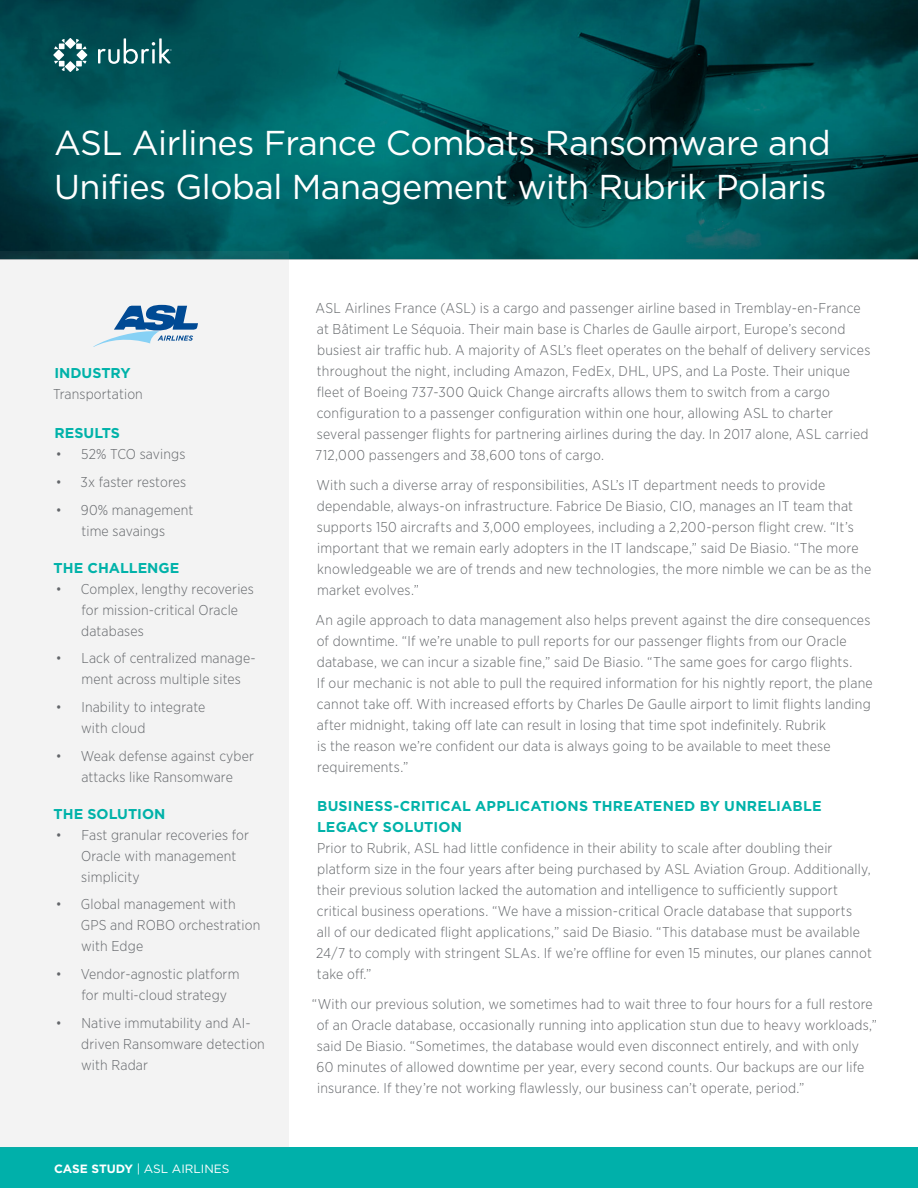
<style>
.page{position:relative;width:918px;height:1188px;background:#fff}
.page>*{position:absolute;margin:0;border:0;box-sizing:border-box;transform-origin:0 0}
.t1{font:34.5px/43.5px "Gotham";letter-spacing:-.015em;color:#fff}
.t2{font:300 14.25px/21px "Gotham Narrow";letter-spacing:.015em;color:#63666a}
.t3{font:700 14.25px/21px "Gotham";letter-spacing:.005em;color:#00b2a9}
.t4{font:12px "Gotham";color:#fff}
.s1{font-weight:700}
</style>
<div class="page">
<img style="left:0;top:0;width:918px;height:259px">
<div style="left:0;top:1148px;width:918px;height:40px;background:#00b0aa"></div>
<svg style="left:98px;top:38px;width:74px;height:26px;background:#3b787c"></svg>
<svg style="left:65px;top:38px;width:11px;height:11px"></svg>
<svg style="left:65px;top:61px;width:11px;height:11px"></svg>
<svg style="left:77px;top:50px;width:10px;height:10px"></svg>
<svg style="left:54px;top:39px;width:11px;height:10px"></svg>
<svg style="left:76px;top:61px;width:11px;height:10px"></svg>
<svg style="left:54px;top:61px;width:11px;height:10px"></svg>
<svg style="left:76px;top:39px;width:11px;height:10px"></svg>
<svg style="left:53px;top:50px;width:11px;height:10px"></svg>
<div style="left:0;top:251px;width:290px;height:897px;background:#f3f3f3"></div>
<svg style="left:93px;top:305px;width:105px;height:42px"></svg>
<h1 class="t1" style="left:54px;top:120px;width:778px">ASL Airlines France Combats Ransomware and<br>Unifies Global Management with Rubrik Polaris</h1>
<p class="t3" style="left:54px;top:363px;width:78px">INDUSTRY</p>
<p class="t2" style="left:53px;top:383px;width:91px">Transportation</p>
<p class="t3" style="left:55px;top:423px;width:67px">RESULTS</p>
<p class="t2" style="left:56px;top:443px;width:131px">• 52% TCO savings</p>
<p class="t2" style="left:56px;top:471px;width:132px">• 3x faster restores</p>
<p class="t2" style="left:56px;top:499px;width:139px;text-align:center">• 90% management time savaings</p>
<p class="t3" style="left:54px;top:557px;width:127px">THE CHALLENGE</p>
<p class="t2" style="left:81px;top:578px;width:174px;text-indent:-25px">• Complex, lengthy recoveries for mission-critical Oracle databases</p>
<p class="t2" style="left:82px;top:647px;width:175px;text-indent:-26px">• Lack of centralized manage&shy;ment across multiple sites</p>
<p class="t2" style="left:81px;top:696px;width:126px;text-indent:-25px">• Inability to integrate with cloud</p>
<p class="t2" style="left:56px;top:745px;width:200px;text-align:center">• Weak defense against cyber attacks like Ransomware</p>
<p class="t3" style="left:54px;top:803px;width:113px">THE SOLUTION</p>
<p class="t2" style="left:81px;top:824px;width:169px;text-indent:-25px">• Fast granular recoveries for<br>Oracle with management simplicity</p>
<p class="t2" style="left:81px;top:893px;width:181px;text-indent:-25px">• Global management with<br>GPS and ROBO orchestration with Edge</p>
<p class="t2" style="left:81px;top:963px;width:160px;text-indent:-26px">• Vendor-agnostic platform for multi-cloud strategy</p>
<p class="t2" style="left:81px;top:1012px;width:185px;text-indent:-25px">• Native immutability and AI&shy;driven Ransomware detection with Radar</p>
<p class="t4" style="left:54px;top:1161px;width:177px"><span class="s1">CASE STUDY</span> | ASL AIRLINES</p>
<p class="t2" style="left:315px;top:297px;width:557px">ASL Airlines France (ASL) is a cargo and passenger airline based in Tremblay-en-France at Bâtiment Le Séquoia. Their main base is Charles de Gaulle airport, Europe’s second busiest air traffic hub. A majority of ASL’s fleet operates on the behalf of delivery services throughout the night, including Amazon, FedEx, DHL, UPS, and La Poste. Their unique fleet of Boeing 737-300 Quick Change aircrafts allows them to switch from a cargo configuration to a passenger configuration within one hour, allowing ASL to charter several passenger flights for partnering airlines during the day. In 2017 alone, ASL carried 712,000 passengers and 38,600 tons of cargo.</p>
<p class="t2" style="left:316px;top:474px;width:556px">With such a diverse array of responsibilities, ASL’s IT department needs to provide dependable, always-on infrastructure. Fabrice De Biasio, CIO, manages an IT team that supports 150 aircrafts and 3,000 employees, including a 2,200-person flight crew. “It’s important that we remain early adopters in the IT landscape,” said De Biasio. “The more knowledgeable we are of trends and new technologies, the more nimble we can be as the market evolves.”</p>
<p class="t2" style="left:316px;top:609px;width:559px">An agile approach to data management also helps prevent against the dire consequences of downtime. “If we’re unable to pull reports for our passenger flights from our Oracle database, we can incur a sizable fine,” said De Biasio. “The same goes for cargo flights.<br>If our mechanic is not able to pull the required information for his nightly report, the plane cannot take off. With increased efforts by Charles De Gaulle airport to limit flights landing after midnight, taking off late can result in losing that time spot indefinitely. Rubrik<br>is the reason we’re confident our data is always going to be available to meet these requirements.”</p>
<p class="t3" style="left:317px;top:796px;width:506px">BUSINESS-CRITICAL APPLICATIONS THREATENED BY UNRELIABLE<br>LEGACY SOLUTION</p>
<p class="t2" style="left:316px;top:837px;width:557px">Prior to Rubrik, ASL had little confidence in their ability to scale after doubling their platform size in the four years after being purchased by ASL Aviation Group. Additionally, their previous solution lacked the automation and intelligence to sufficiently support critical business operations. “We have a mission-critical Oracle database that supports<br>all of our dedicated flight applications,” said De Biasio. “This database must be available 24/7 to comply with stringent SLAs. If we’re offline for even 15 minutes, our planes cannot take off.”</p>
<p class="t2" style="left:317px;top:994px;width:562px;text-indent:-5px">“With our previous solution, we sometimes had to wait three to four hours for a full restore of an Oracle database, occasionally running into application stun due to heavy workloads,” said De Biasio. “Sometimes, the database would even disconnect entirely, and with only 60 minutes of allowed downtime per year, every second counts. Our backups are our life insurance. If they’re not working flawlessly, our business can’t operate, period.”</p>
</div>
